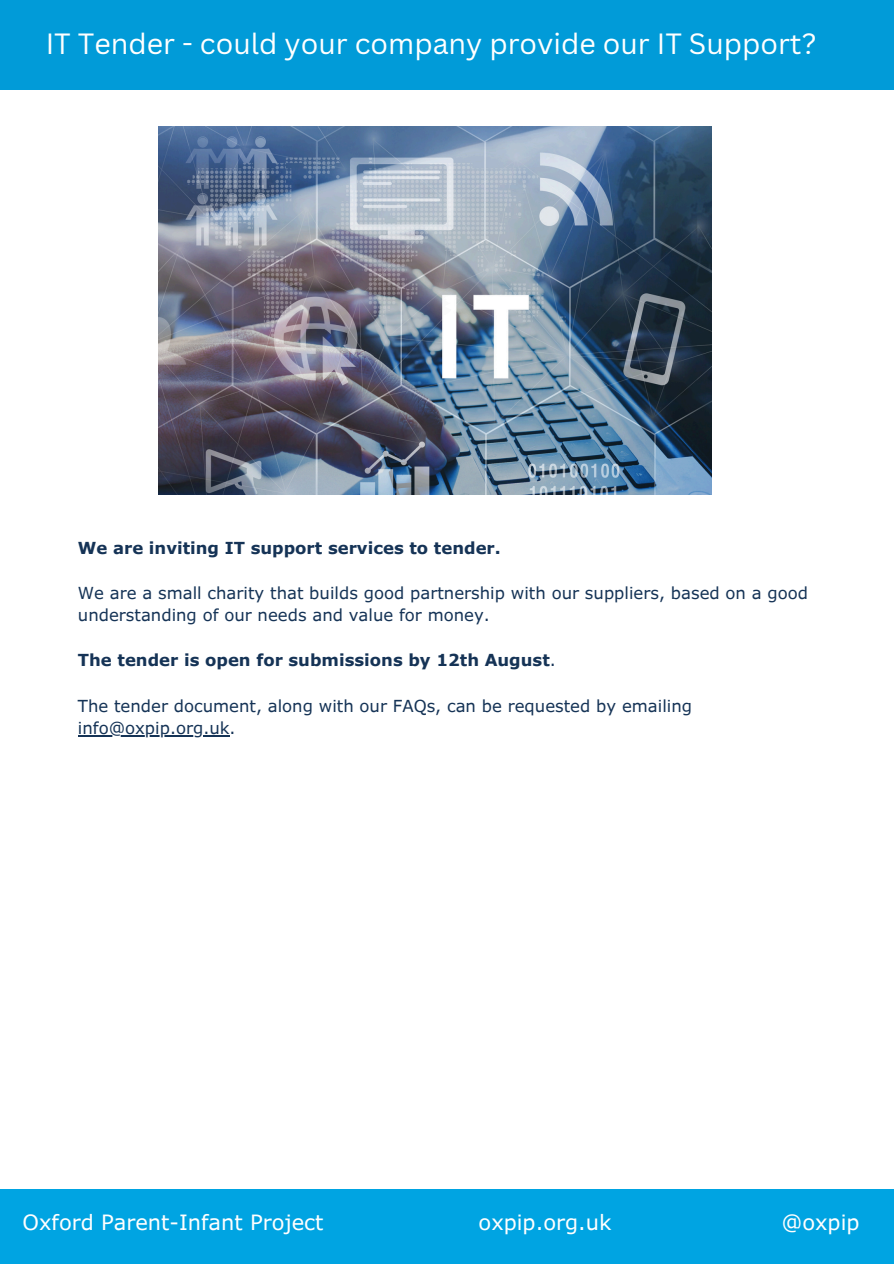
<style>
.page{position:relative;width:894px;height:1264px;background:#fff}
.page>*{position:absolute;margin:0;border:0;box-sizing:border-box;transform-origin:0 0}
.t1{font:28.5px "Canva Sans";color:#fff}
.t2{font:21px "Verdana Pro";color:#fff}
.t3{font:16.5px/22.5px "Verdana Pro";color:#153356}
.t4{font:700 16.5px "Verdana Pro";color:#153356}
.s1{font-weight:400}
</style>
<div class="page">
<div style="left:0;top:1188px;width:893px;height:75px;background:#00a4e2"></div>
<div style="left:0;top:0;width:893px;height:89px;background:#019bd8"></div>
<img style="left:159px;top:126px;width:552px;height:368px">
<hr style="left:78px;top:735px;width:151px;height:1px;background:#153356">
<h3 class="t1" style="left:46px;top:24px;width:772px">IT Tender - could your company provide our IT Support?</h3>
<p class="t4" style="left:78px;top:537px;width:424px">We are inviting IT support services to tender.</p>
<p class="t3" style="left:78px;top:581px;width:731px">We are a small charity that builds good partnership with our suppliers, based on a good understanding of our needs and value for money.</p>
<h2 class="t4" style="left:78px;top:650px;width:479px">The tender is open for submissions by 12th August<span class="s1">.</span></h2>
<h2 class="t3" style="left:78px;top:693px;width:615px">The tender document, along with our FAQs, can be requested by emailing info@oxpip.org.uk.</h2>
<p class="t2" style="left:23px;top:1209px;width:302px">Oxford Parent-Infant Project</p>
<p class="t2" style="left:478px;top:1209px;width:134px">oxpip.org.uk</p>
<p class="t2" style="left:781px;top:1209px;width:80px">@oxpip</p>
</div>
